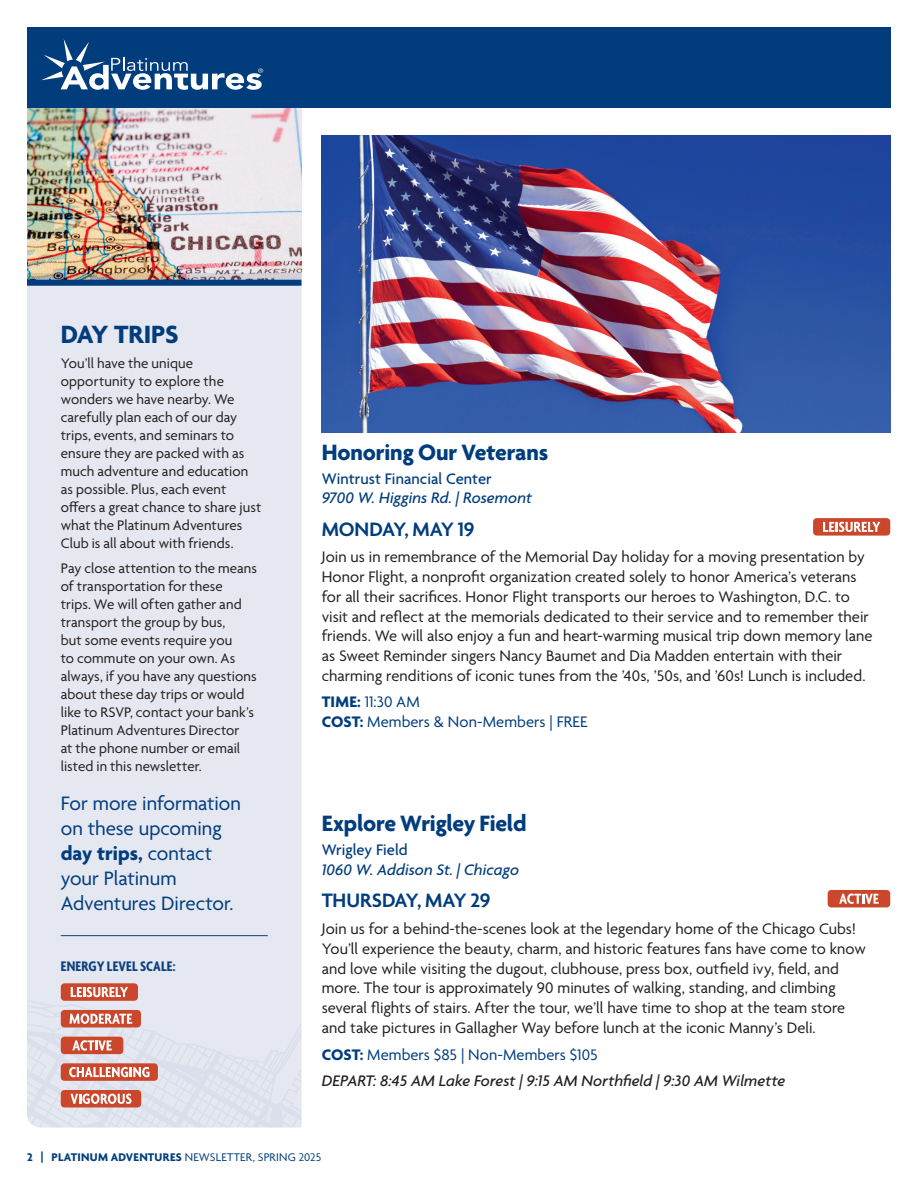
<style>
.page{position:relative;width:918px;height:1188px;background:#fff}
.page>*{position:absolute;margin:0;border:0;box-sizing:border-box;transform-origin:0 0}
.t1{font:700 27px "Agenda";letter-spacing:-.015em;color:#013d7d}
.EVENT_TITLE{font:700 24px "Agenda";letter-spacing:-.01em;color:#013d7d}
.t2{font:21px/25.2px "Agenda";color:#013d7d}
.DATE{font:600 21px "Agenda";letter-spacing:-.005em;color:#013d7d}
.Itin_text{font:16.5px/19.8px "Agenda";color:#231f20}
.Itin_event{font:italic 500 16.5px/19.8px "Agenda";letter-spacing:.005em;color:#013d7d}
.Itin_cost_call{font:16.5px "Agenda";letter-spacing:.005em;color:#013d7d}
.Event_disclosure{font:italic 500 16.5px "Agenda";color:#231f20}
.t3{font:15px/18px "Agenda";letter-spacing:.005em;color:#231f20}
.COST_PER_PERSON{font:700 condensed 15px "Agenda";letter-spacing:.01em;color:#0d417e}
.t4{font:12px "Agenda";letter-spacing:.02em;color:#013d7d}
.s1{font-weight:700}
.s2{font-style:normal}
</style>
<div class="page">
<div style="left:27px;top:27px;width:864px;height:81px;background:#013d7d"></div>
<svg style="left:41px;top:39px;width:222px;height:51px"></svg>
<div style="left:27px;top:286px;width:275px;height:651px;background:#e5e7f1"></div>
<div style="left:27px;top:937px;width:275px;height:6px;background:#e5e7f1"></div>
<div style="left:27px;top:943px;width:275px;height:14px;background:#e5e7f1"></div>
<div style="left:27px;top:957px;width:275px;height:18px;background:#e5e7f1"></div>
<img style="left:27px;top:108px;width:275px;height:172px">
<div style="left:27px;top:280px;width:275px;height:6px;background:#013d7d"></div>
<svg style="left:27px;top:975px;width:275px;height:153px;background:#e0d1d7"></svg>
<hr style="left:61px;top:935px;width:207px;height:1px;background:#0d417e">
<img style="left:322px;top:135px;width:569px;height:298px">
<div style="left:813px;top:518px;width:77px;height:18px;background:#ca472c;border-radius:4px"></div>
<svg style="left:823px;top:522px;width:57px;height:10px"></svg>
<div style="left:828px;top:890px;width:62px;height:17px;background:#ca472c;border-radius:4px"></div>
<svg style="left:839px;top:894px;width:40px;height:10px"></svg>
<p class="t1" style="left:61px;top:320px;width:119px">DAY TRIPS</p>
<p class="t3" style="left:61px;top:355px;width:202px">You’ll have the unique opportunity to explore the wonders we have nearby. We carefully plan each of our day trips, events, and seminars to ensure they are packed with as much adventure and education as possible. Plus, each event offers a great chance to share just what the Platinum Adventures<br>Club is all about with friends.</p>
<p class="t3" style="left:61px;top:560px;width:198px">Pay close attention to the means of transportation for these<br>trips. We will often gather and transport the group by bus,<br>but some events require you<br>to commute on your own. As always, if you have any questions about these day trips or would like to RSVP, contact your bank’s<br>Platinum Adventures Director<br>at the phone number or email listed in this newsletter.</p>
<p class="t2" style="left:61px;top:791px;width:182px">For more information on these upcoming <span class="s1">day trips,</span> contact your Platinum<br>Adventures Director.</p>
<p class="COST_PER_PERSON" style="left:61px;top:958px;width:116px">ENERGY LEVEL SCALE:</p>
<p class="EVENT_TITLE" style="left:322px;top:439px;width:228px">Honoring Our Veterans</p>
<p class="Itin_event" style="left:322px;top:468px;width:212px"><span class="s2">Wintrust Financial Center<br></span>9700 W. Higgins Rd. | Rosemont</p>
<p class="DATE" style="left:322px;top:518px;width:154px">MONDAY, MAY 19</p>
<p class="Itin_text" style="left:322px;top:548px;width:552px">Join us in remembrance of the Memorial Day holiday for a moving presentation by Honor Flight, a nonprofit organization created solely to honor America’s veterans for all their sacrifices. Honor Flight transports our heroes to Washington, D.C. to visit and reflect at the memorials dedicated to their service and to remember their friends. We will also enjoy a fun and heart-warming musical trip down memory lane as Sweet Reminder singers Nancy Baumet and Dia Madden entertain with their charming renditions of iconic tunes from the ’40s, ’50s, and ’60s! Lunch is included.</p>
<p class="Itin_cost_call" style="left:322px;top:693px;width:100px"><span class="s1">TIME:</span> 11:30 AM</p>
<p class="Itin_cost_call" style="left:322px;top:713px;width:267px"><span class="s1">COST:</span> Members &amp; Non-Members | FREE</p>
<p class="EVENT_TITLE" style="left:322px;top:811px;width:206px">Explore Wrigley Field</p>
<p class="Itin_event" style="left:322px;top:840px;width:199px"><span class="s2">Wrigley Field<br></span>1060 W. Addison St. | Chicago</p>
<p class="DATE" style="left:322px;top:889px;width:170px">THURSDAY, MAY 29</p>
<p class="Itin_text" style="left:322px;top:920px;width:546px">Join us for a behind-the-scenes look at the legendary home of the Chicago Cubs!<br>You’ll experience the beauty, charm, and historic features fans have come to know and love while visiting the dugout, clubhouse, press box, outfield ivy, field, and more. The tour is approximately 90 minutes of walking, standing, and climbing several flights of stairs. After the tour, we’ll have time to shop at the team store and take pictures in Gallagher Way before lunch at the iconic Manny’s Deli.</p>
<p class="Itin_cost_call" style="left:322px;top:1045px;width:278px"><span class="s1">COST:</span> Members $85 | Non-Members $105</p>
<p class="Event_disclosure" style="left:322px;top:1071px;width:465px">DEPART: 8:45 AM Lake Forest | 9:15 AM Northfield | 9:30 AM Wilmette</p>
<p class="t4" style="left:27px;top:1151px;width:296px"><span class="s1">2 | PLATINUM ADVENTURES</span> NEWSLETTER, SPRING 2025</p>
</div>
